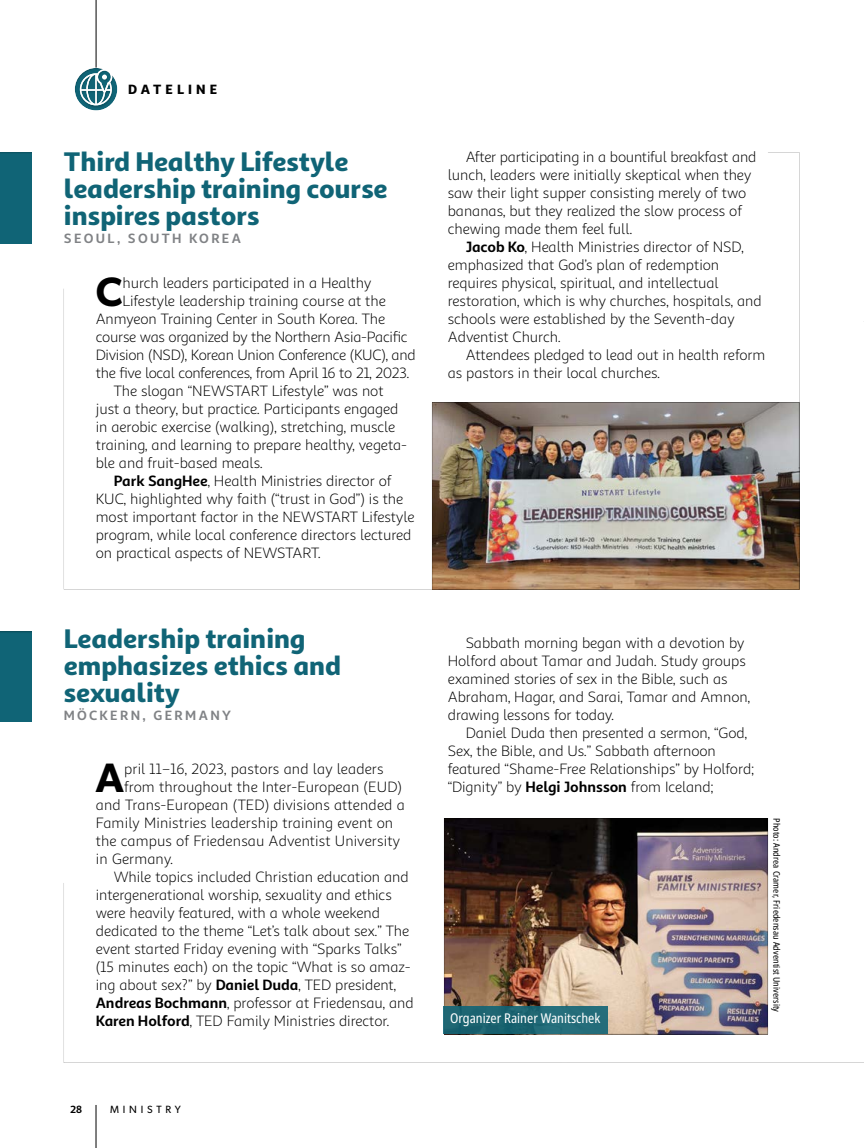
<style>
.page{position:relative;width:864px;height:1148px;background:#fff}
.page>*{position:absolute;margin:0;border:0;box-sizing:border-box;transform-origin:0 0}
.t1{font:600 41.1px "Gibson";color:#000}
.t2{font:900 27px/27px "Sana Sans Alt";color:#106476}
.t3{font:15px/18px "Sana Sans Alt";letter-spacing:-.005em;color:#000}
.t4{font:15px "Sana Sans Alt";letter-spacing:-.025em;color:#000}
.t5{font:700 13.5px "Sana Sans Alt";letter-spacing:.175em;color:#808285}
.t6{font:condensed 13.5px "Noto Sans";color:#fff}
.t7{font:900 13.5px "Sana Sans Alt";letter-spacing:.3em;color:#000}
.t8{font:10.5px "Gibson";letter-spacing:.36em;color:#000}
.t9{font:700 10.5px "Sana Sans Alt";color:#000}
.t10{font:condensed 9px "Noto Sans";letter-spacing:.01em;color:#000}
.s1{font-weight:700}
</style>
<div class="page">
<hr style="left:96px;top:1104px;width:1px;height:44px;background:#000">
<div style="left:0;top:141px;width:47px;height:103px;background:#000;opacity:.2"></div>
<div style="left:0;top:620px;width:47px;height:102px;background:#000;opacity:.2"></div>
<hr style="left:96px;top:0;width:1px;height:85px;background:#000">
<div style="left:61px;top:59px;width:69px;height:54px;background:#000;opacity:.2"></div>
<div style="left:418px;top:393px;width:395px;height:198px;background:#000;opacity:.1"></div>
<div style="left:430px;top:807px;width:351px;height:228px;background:#000;opacity:.1"></div>
<div style="left:443px;top:1006px;width:165px;height:28px;background:#206774"></div>
<p class="t7" style="left:128px;top:81px;width:91px">DATELINE</p>
<h2 class="t2" style="left:64px;top:148px;width:325px">Third Healthy Lifestyle leadership training course inspires pastors</h2>
<p class="t5" style="left:64px;top:230px;width:179px">SEOUL, SOUTH KOREA</p>
<h1 class="t1" style="left:96px;top:267px;width:28px">C</h1>
<p class="t3" style="left:123px;top:274px;width:250px">hurch leaders participated in a Healthy</p>
<p class="t3" style="left:123px;top:292px;width:265px">Lifestyle leadership training course at the</p>
<p class="t3" style="left:96px;top:310px;width:291px">Anmyeon Training Center in South Korea. The</p>
<p class="t3" style="left:96px;top:328px;width:313px">course was organized by the Northern Asia-Pacific</p>
<p class="t4" style="left:96px;top:346px;width:321px">Division (NSD), Korean Union Conference (KUC), and</p>
<p class="t4" style="left:96px;top:364px;width:315px">the five local conferences, from April 16 to 21, 2023.</p>
<p class="t3" style="left:114px;top:382px;width:271px">The slogan “NEWSTART Lifestyle” was not</p>
<p class="t3" style="left:96px;top:400px;width:304px">just a theory, but practice. Participants engaged</p>
<p class="t3" style="left:96px;top:418px;width:301px">in aerobic exercise (walking), stretching, muscle</p>
<p class="t3" style="left:96px;top:436px;width:313px">training, and learning to prepare healthy, vegeta-</p>
<p class="t3" style="left:96px;top:454px;width:168px">ble and fruit-based meals.</p>
<p class="t3" style="left:114px;top:472px;width:279px"><span class="s1">Park SangHee</span>, Health Ministries director of</p>
<p class="t3" style="left:96px;top:490px;width:309px">KUC, highlighted why faith (“trust in God”) is the</p>
<p class="t3" style="left:96px;top:508px;width:320px">most important factor in the NEWSTART Lifestyle</p>
<p class="t3" style="left:96px;top:526px;width:317px">program, while local conference directors lectured</p>
<p class="t3" style="left:96px;top:544px;width:226px">on practical aspects of NEWSTART.</p>
<h2 class="t2" style="left:64px;top:625px;width:279px">Leadership training emphasizes ethics and sexuality</h2>
<p class="t5" style="left:64px;top:707px;width:169px">MÖCKERN, GERMANY</p>
<h1 class="t1" style="left:96px;top:753px;width:29px">A</h1>
<p class="t3" style="left:124px;top:760px;width:261px">pril 11–16, 2023, pastors and lay leaders</p>
<p class="t3" style="left:124px;top:778px;width:280px">from throughout the Inter-European (EUD)</p>
<p class="t3" style="left:96px;top:796px;width:311px">and Trans-European (TED) divisions attended a</p>
<p class="t3" style="left:96px;top:814px;width:299px">Family Ministries leadership training event on</p>
<p class="t3" style="left:96px;top:832px;width:306px">the campus of Friedensau Adventist University</p>
<p class="t3" style="left:96px;top:850px;width:79px">in Germany.</p>
<p class="t3" style="left:114px;top:868px;width:297px">While topics included Christian education and</p>
<p class="t3" style="left:96px;top:886px;width:297px">intergenerational worship, sexuality and ethics</p>
<p class="t3" style="left:96px;top:904px;width:286px">were heavily featured, with a whole weekend</p>
<p class="t3" style="left:96px;top:922px;width:315px">dedicated to the theme “Let’s talk about sex.” The</p>
<p class="t3" style="left:96px;top:940px;width:307px">event started Friday evening with “Sparks Talks”</p>
<p class="t3" style="left:96px;top:958px;width:316px">(15 minutes each) on the topic “What is so amaz-</p>
<p class="t3" style="left:96px;top:976px;width:302px">ing about sex?” by <span class="s1">Daniel Duda</span>, TED president,</p>
<p class="t3" style="left:96px;top:994px;width:319px"><span class="s1">Andreas Bochmann</span>, professor at Friedensau, and</p>
<p class="t3" style="left:96px;top:1012px;width:295px"><span class="s1">Karen Holford</span>, TED Family Ministries director.</p>
<p class="t9" style="left:70px;top:1102px;width:13px">28</p>
<p class="t8" style="left:110px;top:1103px;width:72px">MINISTRY</p>
<p class="t3" style="left:448px;top:148px;width:310px;text-indent:18px">After participating in a bountiful breakfast and lunch, leaders were initially skeptical when they saw their light supper consisting merely of two bananas, but they realized the slow process of chewing made them feel full.</p>
<p class="t3" style="left:448px;top:238px;width:316px;text-indent:18px"><span class="s1">Jacob Ko</span>, Health Ministries director of NSD, emphasized that God’s plan of redemption requires physical, spiritual, and intellectual restoration, which is why churches, hospitals, and schools were established by the Seventh-day Adventist Church.</p>
<p class="t3" style="left:448px;top:346px;width:319px;text-indent:18px">Attendees pledged to lead out in health reform as pastors in their local churches.</p>
<p class="t3" style="left:448px;top:634px;width:304px;text-indent:18px">Sabbath morning began with a devotion by Holford about Tamar and Judah. Study groups examined stories of sex in the Bible, such as Abraham, Hagar, and Sarai, Tamar and Amnon, drawing lessons for today.</p>
<p class="t3" style="left:448px;top:724px;width:308px;text-indent:18px">Daniel Duda then presented a sermon, “God, Sex, the Bible, and Us.” Sabbath afternoon featured “Shame-Free Relationships” by Holford; “Dignity” by <span class="s1">Helgi Johnsson</span> from Iceland;</p>
<p class="t6" style="left:450px;top:1008px;width:152px">Organizer Rainer Wanitschek</p>
<p class="t10" style="left:783px;top:818px;width:195px;rotate:90deg">Photo: Andrea Cramer, Friedensau Adventist University</p>
</div>
